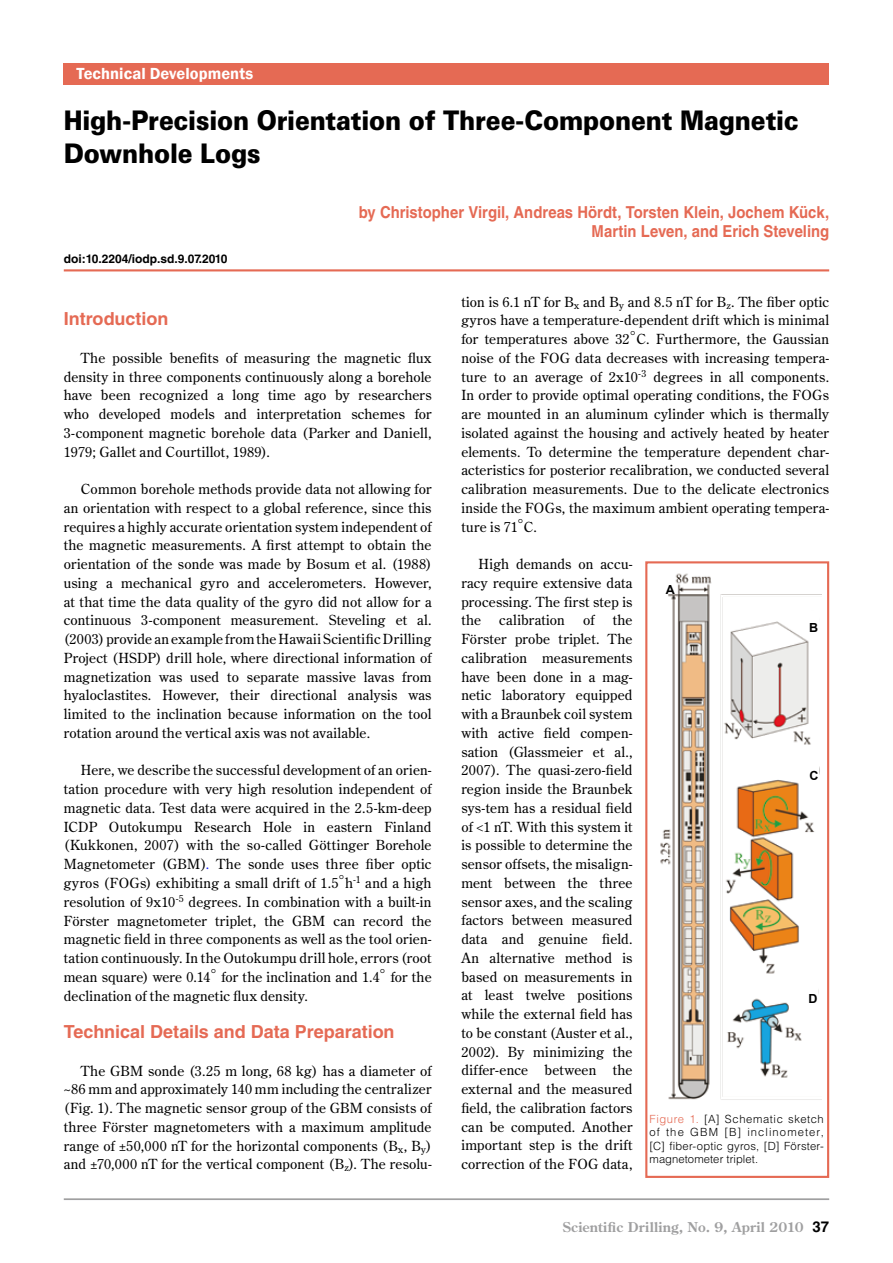
<style>
.page{position:relative;width:893px;height:1263px;background:#fff}
.page>*{position:absolute;margin:0;border:0;box-sizing:border-box;transform-origin:0 0}
.t1{font:900 27px/33px "Univers";letter-spacing:-.01em;color:#000;scale:.9 1}
.t2{font:700 18px "Helvetica LT Std";color:#e56a54}
.t3{font:700 16.5px/18.8px "Helvetica LT Std";color:#e56a54;text-align:right;scale:.9 1}
.t4{font:600 16.5px "Franklin Gothic";letter-spacing:.005em;color:#fff}
.t5{font:13.8px/18.8px "Century Old Style Std";letter-spacing:.015em;color:#000;text-align:justify}
.t6{font:700 13.5px "Century Old Style Std";letter-spacing:.02em;color:#9f9fa0}
.t7{font:700 12.45px "Arial";color:#000}
.t8{font:700 12px "Helvetica LT Std";color:#000}
.t9{font:300 11.25px/13.5px "Helvetica LT Std";letter-spacing:.015em;color:#000;text-align:justify}
.s1{color:#1922fb}
.s2{color:#e56a54}
.s3{font-family:"Helvetica LT Std";font-size:15px;color:#000}
</style>
<div class="page">
<hr style="left:64px;top:1198px;width:765px;height:2px;background:#9f9fa0">
<hr style="left:64px;top:269px;width:765px;height:2px;background:#e56a54">
<div style="left:64px;top:64px;width:765px;height:21px;background:#e56a54"></div>
<div style="left:645px;top:561px;width:184px;height:617px;border:2px solid #e56a54"></div>
<img style="left:660px;top:573px;width:161px;height:527px">
<div style="left:654px;top:572px;width:21px;height:21px;background:#fff"></div>
<svg style="left:720px;top:594px;width:101px;height:505px"></svg>
<p class="t4" style="left:77px;top:63px;width:178px">Technical Developments</p>
<h1 class="t1" style="left:64px;top:103px;width:818px">High-Precision Orientation of Three-Component Magnetic<br>Downhole Logs</h1>
<p class="t3" style="left:359px;top:202px;width:524px">by Christopher Virgil, Andreas Hördt, Torsten Klein, Jochem Kück,<br>Martin Leven, and Erich Steveling</p>
<p class="t8" style="left:64px;top:252px;width:165px">doi:10.2204/iodp.sd.9.07.2010</p>
<h2 class="t2" style="left:64px;top:308px;width:106px">Introduction</h2>
<p class="t5" style="left:64px;top:348px;width:369px;text-indent:17px">The possible benefits of measuring the magnetic flux density in three components continuously along a borehole have been recognized a long time ago by researchers who developed models and interpretation schemes for 3-component magnetic borehole data (Parker and Daniell, 1979; Gallet and Courtillot, 1989).</p>
<p class="t5" style="left:64px;top:480px;width:369px;text-indent:17px">Common borehole methods provide data not allowing for an orientation with respect to a global reference, since this requires a highly accurate orientation system independent of the magnetic measurements. A first attempt to obtain the orientation of the sonde was made by Bosum et al. (1988) using a mechanical gyro and accelerometers. However, at that time the data quality of the gyro did not allow for a continuous 3-component measurement. Steveling et al. (2003) provide an example from the Hawaii Scientific Drilling Project (HSDP) drill hole, where directional information of magnetization was used to separate massive lavas from hyaloclastites. However, their directional analysis was limited to the inclination because information on the tool rotation around the vertical axis was not available.</p>
<p class="t5" style="left:64px;top:761px;width:369px;text-indent:17px">Here, we describe the successful development of an orien&shy;tation procedure with very high resolution independent of magnetic data. Test data were acquired in the 2.5-km-deep ICDP Outokumpu Research Hole in eastern Finland (Kukkonen, 2007) with the so-called Göttinger Borehole Magnetometer (GBM)<span class="s1">.</span> The sonde uses three fiber optic gyros (FOGs) exhibiting a small drift of 1.5°h<sup>-1</sup> and a high resolution of 9x10<sup>-5</sup> degrees. In combination with a built-in Förster magnetometer triplet, the GBM can record the magnetic field in three components as well as the tool orien&shy;tation continuously. In the Outokumpu drill hole, errors (root mean square) were 0.14° for the inclination and 1.4° for the declination of the magnetic flux density.</p>
<h2 class="t2" style="left:64px;top:1021px;width:332px">Technical Details and Data Preparation</h2>
<p class="t5" style="left:64px;top:1061px;width:369px;text-indent:17px">The GBM sonde (3.25 m long, 68 kg) has a diameter of ~86 mm and approximately 140 mm including the centralizer (Fig. 1). The magnetic sensor group of the GBM consists of three Förster magnetometers with a maximum amplitude range of ±50,000 nT for the horizontal components (B<sub>x</sub>, B<sub>y</sub>) and ±70,000 nT for the vertical component (B<sub>z</sub>). The resolu-</p>
<p class="t5" style="left:461px;top:292px;width:369px">tion is 6.1 nT for B<sub>x</sub> and B<sub>y</sub> and 8.5 nT for B<sub>z</sub>. The fiber optic gyros have a temperature-dependent drift which is minimal for temperatures above 32°C. Furthermore, the Gaussian noise of the FOG data decreases with increasing tempera&shy;ture to an average of 2x10<sup>-3</sup> degrees in all components.<br>In order to provide optimal operating conditions, the FOGs are mounted in an aluminum cylinder which is thermally isolated against the housing and actively heated by heater elements. To determine the temperature dependent char&shy;acteristics for posterior recalibration, we conducted several calibration measurements. Due to the delicate electronics inside the FOGs, the maximum ambient operating tempera&shy;ture is 71°C.</p>
<p class="t5" style="left:461px;top:555px;width:173px;text-indent:17px">High demands on accu&shy;racy require extensive data processing. The first step is the</p>
<p class="t7" style="left:666px;top:581px;width:11px">A</p>
<p class="t5" style="left:461px;top:611px;width:173px;text-indent:151px">the Förster probe triplet. The calibration measurements have been done in a mag&shy;netic laboratory equipped with a Braunbek coil system with active field compen&shy;sation (Glassmeier et al., 2007). The quasi-zero-field region inside the Braunbek sys-tem has a residual field of &lt;1 nT. With this system it is possible to determine the sensor offsets, the misalign&shy;ment between the three sensor axes, and the scaling factors between measured data and genuine field.<br>An alternative method is based on measurements in at least twelve positions while the external field has to be constant (Auster et al., 2002). By minimizing the differ-ence between the external and the measured field, the calibration factors can be computed. Another important step is the drift correction of the FOG data,</p>
<p class="t5" style="left:499px;top:611px;width:67px">calibration</p>
<p class="t5" style="left:583px;top:611px;width:13px">of</p>
<p class="t7" style="left:809px;top:619px;width:11px">B</p>
<p class="t7" style="left:809px;top:768px;width:11px">C</p>
<p class="t7" style="left:809px;top:990px;width:11px">D</p>
<p class="t9" style="left:649px;top:1112px;width:176px"><span class="s2">Figure 1.</span> [A] Schematic sketch of the GBM [B] inclinometer, [C] fiber-optic gyros, [D] Förster&shy;magnetometer triplet.</p>
<p class="t6" style="left:563px;top:1218px;width:268px">Scientific Drilling, No. 9, April 2010 <span class="s3">37</span></p>
</div>
